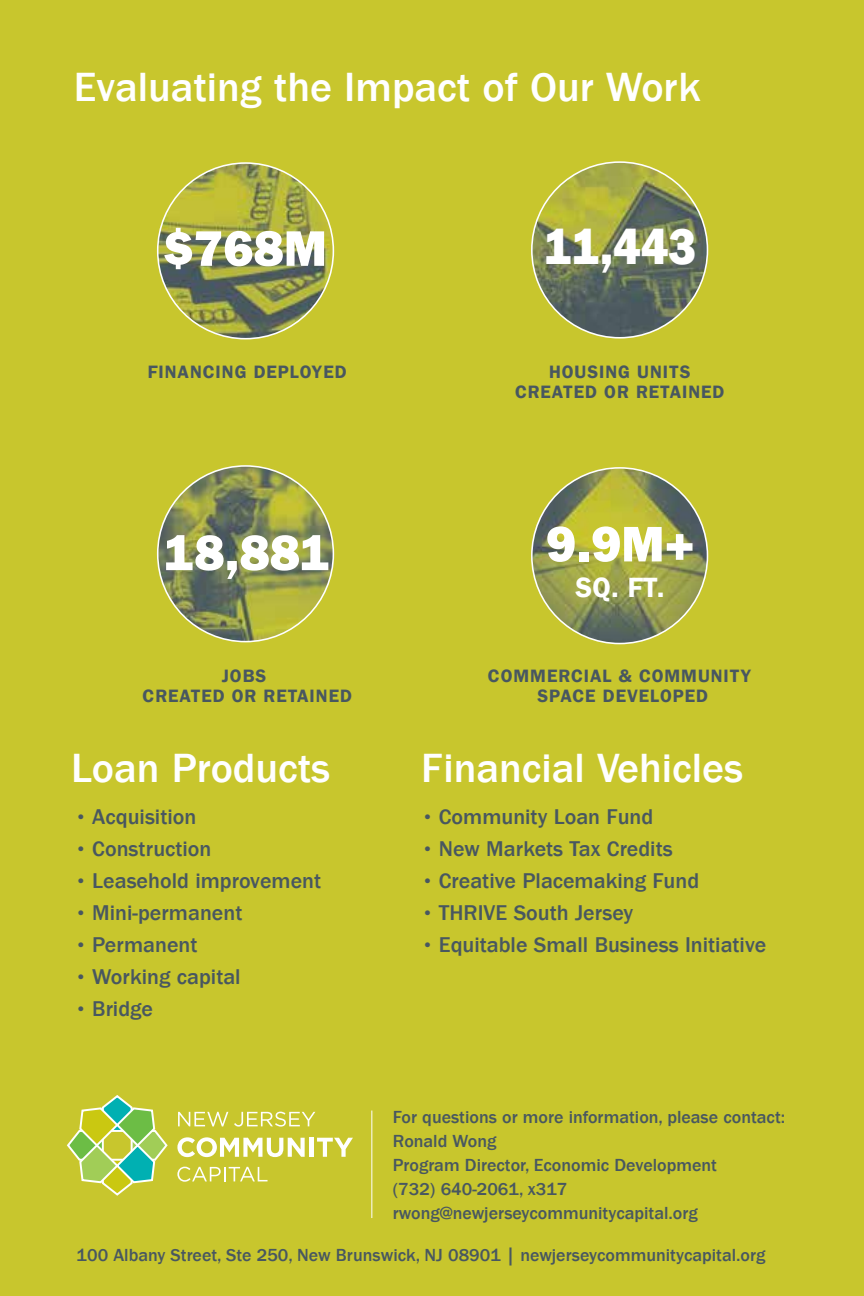
<style>
.page{position:relative;width:864px;height:1296px;background:#c8c62d}
.page>*{position:absolute;margin:0;border:0;box-sizing:border-box;transform-origin:0 0}
.t1{font:800 50.2px "Franklin Gothic LT Com";color:#fff}
.t2{font:800 50.2px "Franklin Gothic LT Com";color:#fff;scale:.91 1}
.t3{font:500 42px "Franklin Gothic LT Com";color:#fff}
.t4{font:28px "Franklin Gothic LT Com Dm";color:#fff}
.t5{font:500 22px "Franklin Gothic LT Com";color:#485760}
.t6{font:500 18px/24px "Franklin Gothic LT Com";color:#485760}
.t7{font:18px/20px "Franklin Gothic LT Com Dm";letter-spacing:.05em;color:#485760;text-align:center}
</style>
<div class="page">
<img style="left:532px;top:162px;width:175px;height:176px;border-radius:88px">
<img style="left:532px;top:468px;width:175px;height:176px;border-radius:88px">
<img style="left:158px;top:466px;width:175px;height:176px;border-radius:88px">
<img style="left:158px;top:163px;width:175px;height:175px">
<svg style="left:178px;top:1112px;width:50px;height:14px"></svg>
<svg style="left:234px;top:1112px;width:81px;height:15px"></svg>
<svg style="left:177px;top:1137px;width:128px;height:20px"></svg>
<div style="left:309px;top:1138px;width:5px;height:19px;background:#fff"></div>
<svg style="left:317px;top:1138px;width:36px;height:19px"></svg>
<svg style="left:177px;top:1167px;width:91px;height:15px"></svg>
<svg style="left:67px;top:1095px;width:101px;height:101px"></svg>
<hr style="left:371px;top:1111px;width:1px;height:107px;background:#fff">
<h2 class="t3" style="left:74px;top:64px;width:628px">Evaluating the Impact of Our Work</h2>
<h1 class="t1" style="left:163px;top:219px;width:165px">$768M</h1>
<p class="t7" style="left:148px;top:362px;width:200px">FINANCING DEPLOYED</p>
<h1 class="t2" style="left:545px;top:217px;width:168px">11,443</h1>
<p class="t7" style="left:515px;top:362px;width:211px">HOUSING UNITS<br>CREATED OR RETAINED</p>
<h1 class="t1" style="left:164px;top:523px;width:167px">18,881</h1>
<h1 class="t1" style="left:546px;top:515px;width:150px">9.9M+</h1>
<h3 class="t4" style="left:576px;top:571px;width:91px">SQ. FT.</h3>
<p class="t7" style="left:143px;top:665px;width:211px">JOBS<br>CREATED OR RETAINED</p>
<p class="t7" style="left:488px;top:665px;width:265px">COMMERCIAL &amp; COMMUNITY<br>SPACE DEVELOPED</p>
<h2 class="t3" style="left:71px;top:745px;width:261px">Loan Products</h2>
<h2 class="t3" style="left:421px;top:745px;width:323px">Financial Vehicles</h2>
<p class="t5" style="left:75px;top:804px;width:123px">• Acquisition</p>
<p class="t5" style="left:75px;top:836px;width:138px">• Construction</p>
<p class="t5" style="left:75px;top:868px;width:248px">• Leasehold improvement</p>
<p class="t5" style="left:75px;top:900px;width:169px">• Mini-permanent</p>
<p class="t5" style="left:75px;top:932px;width:124px">• Permanent</p>
<p class="t5" style="left:75px;top:964px;width:168px">• Working capital</p>
<p class="t5" style="left:75px;top:996px;width:80px">• Bridge</p>
<p class="t5" style="left:421px;top:804px;width:234px">• Community Loan Fund</p>
<p class="t5" style="left:421px;top:836px;width:253px">• New Markets Tax Credits</p>
<p class="t5" style="left:421px;top:868px;width:280px">• Creative Placemaking Fund</p>
<p class="t5" style="left:421px;top:900px;width:214px">• THRIVE South Jersey</p>
<p class="t5" style="left:421px;top:932px;width:347px">• Equitable Small Business Initiative</p>
<p class="t6" style="left:393px;top:1105px;width:394px">For questions or more information, please contact:<br>Ronald Wong<br>Program Director, Economic Development<br>(732) 640-2061, x317 rwong@newjerseycommunitycapital.org</p>
<p class="t6" style="left:77px;top:1243px;width:690px">100 Albany Street, Ste 250, New Brunswick, NJ 08901 | newjerseycommunitycapital.org</p>
</div>
